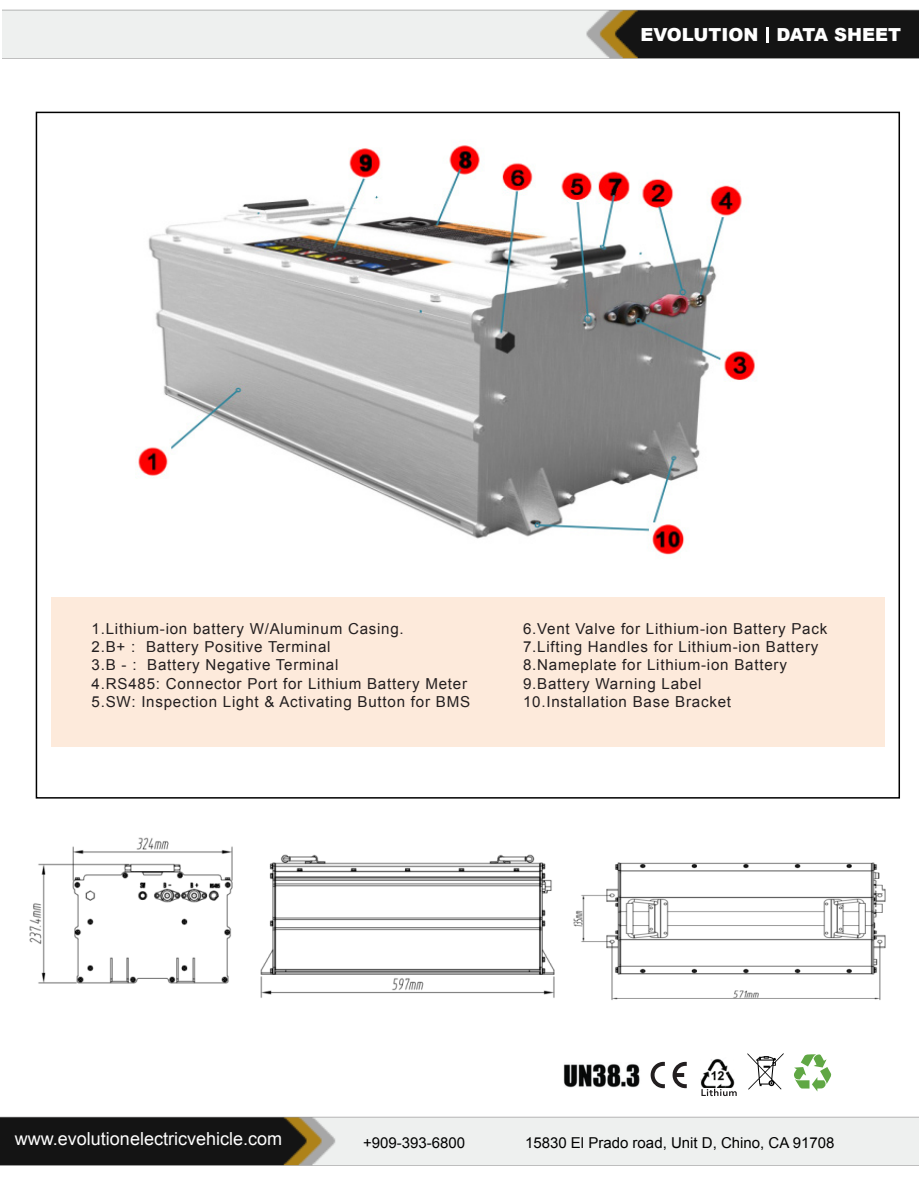
<style>
.page{position:relative;width:919px;height:1191px;background:#fff}
.page>*{position:absolute;margin:0;border:0;box-sizing:border-box;transform-origin:0 0}
.t1{font:18px "Arial";color:#fff}
.t2{font:900 18px "Arial";color:#fff}
.t3{font:15.15px "Arial";letter-spacing:.05em;color:#231f20}
.t4{font:15px "Arial";color:#000}
</style>
<div class="page">
<img style="left:0;top:1096px;width:918px;height:70px">
<svg style="left:794px;top:1054px;width:38px;height:37px"></svg>
<svg style="left:747px;top:1053px;width:36px;height:36px"></svg>
<svg style="left:701px;top:1088px;width:35px;height:8px"></svg>
<img style="left:700px;top:1058px;width:35px;height:30px">
<img style="left:563px;top:1064px;width:77px;height:24px">
<svg style="left:672px;top:1061px;width:14px;height:27px"></svg>
<svg style="left:650px;top:1061px;width:14px;height:27px"></svg>
<img style="left:29px;top:837px;width:204px;height:147px">
<img style="left:260px;top:854px;width:295px;height:144px">
<img style="left:573px;top:862px;width:313px;height:138px">
<img style="left:118px;top:111px;width:660px;height:444px">
<div style="left:51px;top:596px;width:833px;height:150px;background:#fdeadb"></div>
<img style="left:2px;top:9px;width:916px;height:50px">
<svg style="left:766px;top:27px;width:2px;height:15px"></svg>
<p class="t2" style="left:640px;top:21px;width:262px">EVOLUTION DATA SHEET</p>
<p class="t3" style="left:92px;top:618px;width:314px">1.Lithium-ion battery W/Aluminum Casing.</p>
<p class="t3" style="left:92px;top:636px;width:240px">2.B+ : Battery Positive Terminal</p>
<p class="t3" style="left:92px;top:654px;width:248px">3.B - : Battery Negative Terminal</p>
<p class="t3" style="left:92px;top:672px;width:377px">4.RS485: Connector Port for Lithium Battery Meter</p>
<p class="t3" style="left:92px;top:691px;width:380px">5.SW: Inspection Light &amp; Activating Button for BMS</p>
<p class="t3" style="left:523px;top:618px;width:306px">6.Vent Valve for Lithium-ion Battery Pack</p>
<p class="t3" style="left:523px;top:636px;width:297px">7.Lifting Handles for Lithium-ion Battery</p>
<p class="t3" style="left:523px;top:654px;width:265px">8.Nameplate for Lithium-ion Battery</p>
<p class="t3" style="left:523px;top:672px;width:180px">9.Battery Warning Label</p>
<p class="t3" style="left:523px;top:691px;width:209px">10.Installation Base Bracket</p>
<p class="t1" style="left:15px;top:1126px;width:269px">www.evolutionelectricvehicle.com</p>
<p class="t4" style="left:363px;top:1131px;width:104px">+909-393-6800</p>
<p class="t4" style="left:525px;top:1131px;width:311px">15830 El Prado road, Unit D, Chino, CA 91708</p>
</div>
